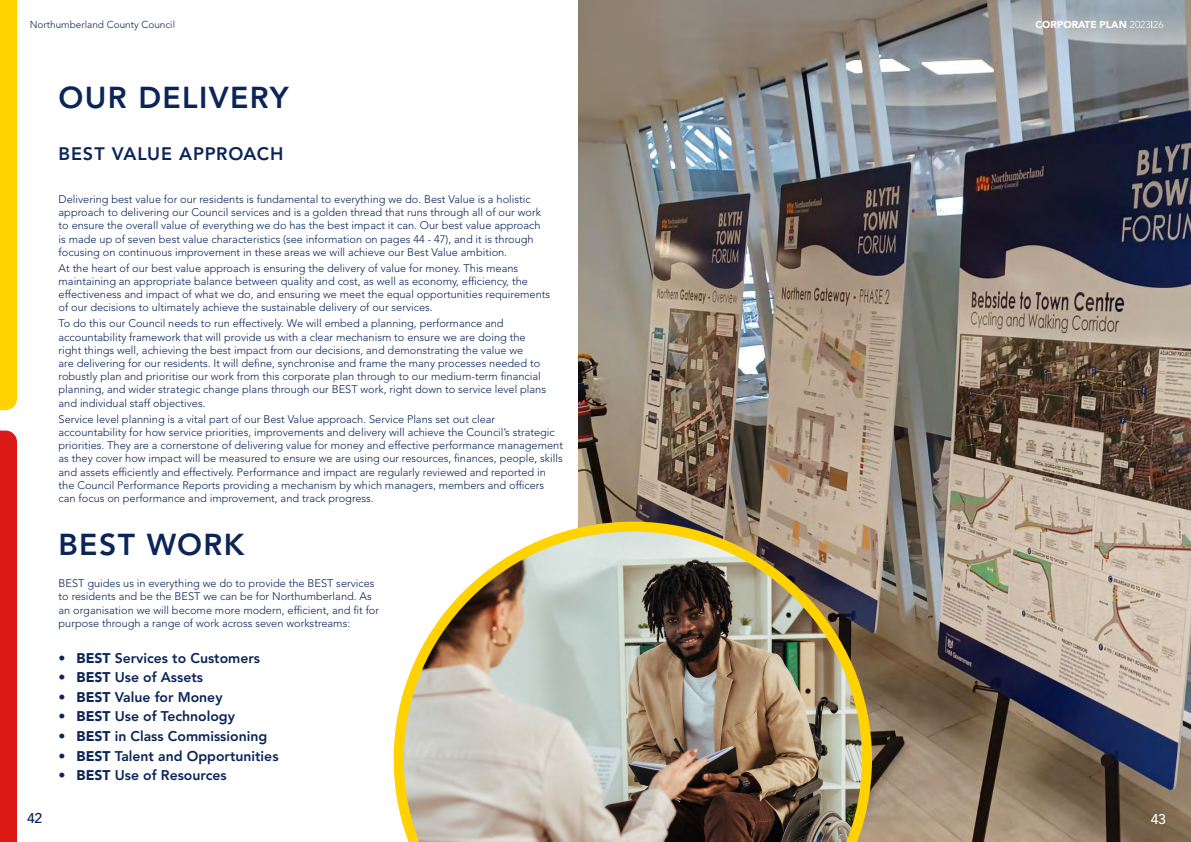
<style>
.page{position:relative;width:1191px;height:842px;background:#fff}
.page>*{position:absolute;margin:0;border:0;box-sizing:border-box;transform-origin:0 0}
.HEADER_2{font:800 30px "Avenir LT Std";letter-spacing:.045em;color:#0b2559}
.section_subheads{font:800 18px "Avenir LT Std";letter-spacing:.045em;color:#0b2559}
.t1{font:800 14px "Avenir LT Std";color:#0b2559}
.t2{font:500 14px "Avenir LT Std";color:#0b2559}
.t3{font:500 14px "Avenir LT Std";color:#fff}
.body_1{font:300 11px/13.2px "Avenir LT Std";color:#0b2559}
.t4{font:300 10px "Avenir LT Std";color:#0b2559}
.t5{font:900 10px "Avenir LT Std";color:#fff}
.s1{font-weight:900}
.s2{font-weight:300}
</style>
<div class="page">
<div style="left:0;top:0;width:17px;height:410px;background:#ffd200"></div>
<div style="left:0;top:431px;width:17px;height:411px;background:#dc1915"></div>
<img style="left:578px;top:0;width:613px;height:842px">
<img style="left:394px;top:522px;width:478px;height:320px">
<p class="t4" style="left:30px;top:19px;width:147px">Northumberland County Council</p>
<p class="HEADER_2" style="left:59px;top:80px;width:231px">OUR DELIVERY</p>
<p class="section_subheads" style="left:59px;top:143px;width:226px">BEST VALUE APPROACH</p>
<p class="body_1" style="left:59px;top:193px;width:484px">Delivering best value for our residents is fundamental to everything we do. Best Value is a holistic approach to delivering our Council services and is a golden thread that runs through all of our work to ensure the overall value of everything we do has the best impact it can. Our best value approach is made up of seven best value characteristics (see information on pages 44 - 47), and it is through focusing on continuous improvement in these areas we will achieve our Best Value ambition.</p>
<p class="body_1" style="left:59px;top:261px;width:493px">At the heart of our best value approach is ensuring the delivery of value for money. This means maintaining an appropriate balance between quality and cost, as well as economy, efficiency, the effectiveness and impact of what we do, and ensuring we meet the equal opportunities requirements of our decisions to ultimately achieve the sustainable delivery of our services.</p>
<p class="body_1" style="left:59px;top:317px;width:468px">To do this our Council needs to run effectively. We will embed a planning, performance and accountability framework that will provide us with a clear mechanism to ensure we are doing the right things well, achieving the best impact from our decisions, and demonstrating the value we</p>
<p class="t2" style="left:27px;top:810px;width:17px">42</p>
<p class="body_1" style="left:59px;top:357px;width:489px">are delivering for our residents. It will define, synchronise and frame the many processes needed to robustly plan and prioritise our work from this corporate plan through to our medium-term financial planning, and wider strategic change plans through our BEST work, right down to service level plans and individual staff objectives.</p>
<p class="body_1" style="left:59px;top:412px;width:506px">Service level planning is a vital part of our Best Value approach. Service Plans set out clear accountability for how service priorities, improvements and delivery will achieve the Council’s strategic priorities. They are a cornerstone of delivering value for money and effective performance management as they cover how impact will be measured to ensure we are using our resources, finances, people, skills and assets efficiently and effectively. Performance and impact are regularly reviewed and reported in the Council Performance Reports providing a mechanism by which managers, members and officers can focus on performance and improvement, and track progress.</p>
<p class="HEADER_2" style="left:59px;top:527px;width:187px">BEST WORK</p>
<p class="body_1" style="left:59px;top:577px;width:322px">BEST guides us in everything we do to provide the BEST services to residents and be the BEST we can be for Northumberland. As an organisation we will become more modern, efficient, and fit for purpose through a range of work across seven workstreams:</p>
<p class="t1" style="left:59px;top:649px;width:203px"><span class="s1">• BEST</span> Services to Customers</p>
<p class="t1" style="left:59px;top:669px;width:146px"><span class="s1">• BEST</span> Use of Assets</p>
<p class="t1" style="left:59px;top:689px;width:165px"><span class="s1">• BEST</span> Value for Money</p>
<p class="t1" style="left:59px;top:708px;width:178px"><span class="s1">• BEST</span> Use of Technology</p>
<p class="t1" style="left:59px;top:728px;width:210px"><span class="s1">• BEST</span> in Class Commissioning</p>
<p class="t1" style="left:59px;top:747px;width:221px"><span class="s1">• BEST</span> Talent and Opportunities</p>
<p class="t1" style="left:59px;top:767px;width:170px"><span class="s1">• BEST</span> Use of Resources</p>
<p class="t5" style="left:1035px;top:18px;width:130px">CORPORATE PLAN <span class="s2">2023 26</span></p>
<p class="t3" style="left:1150px;top:810px;width:17px">43</p>
</div>
